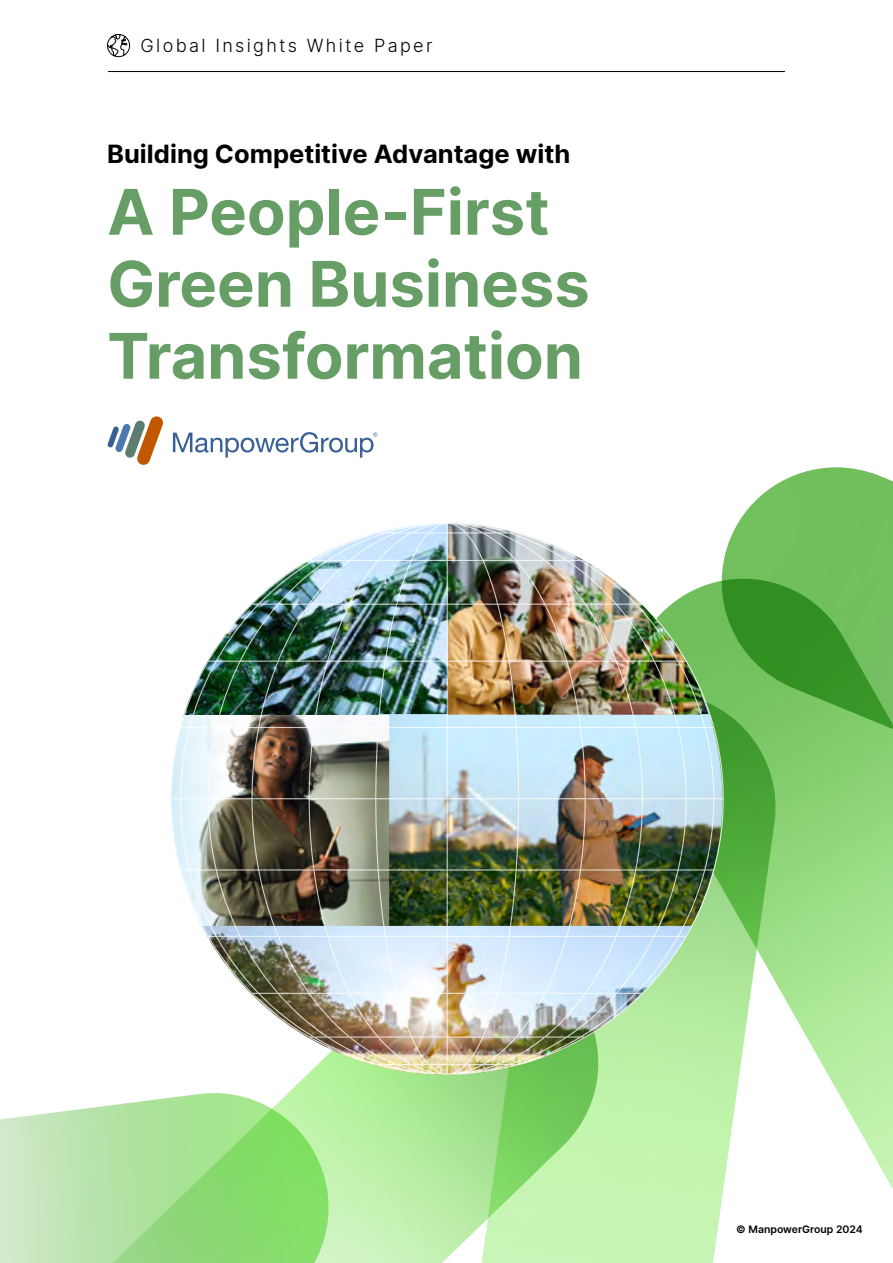
<style>
.page{position:relative;width:893px;height:1263px;background:#fff}
.page>*{position:absolute;margin:0;border:0;box-sizing:border-box;transform-origin:0 0}
.t1{font:700 63px/72px "Inter";color:#669e66}
.t2{font:700 25.5px "Inter";color:#000}
.t3{font:300 18px "Inter";letter-spacing:.13em;color:#000}
.t4{font:600 10.5px "Inter";color:#000}
</style>
<div class="page">
<svg style="left:621px;top:1021px;width:271px;height:242px"></svg>
<svg style="left:723px;top:467px;width:169px;height:554px;background:#7dc66a"></svg>
<svg style="left:288px;top:1075px;width:318px;height:188px;background:#b0e99c"></svg>
<svg style="left:0;top:1093px;width:335px;height:170px;background:#ace49a"></svg>
<img style="left:171px;top:523px;width:552px;height:551px">
<svg style="left:107px;top:34px;width:23px;height:23px"></svg>
<svg style="left:107px;top:416px;width:56px;height:49px"></svg>
<svg style="left:173px;top:432px;width:204px;height:26px"></svg>
<hr style="left:108px;top:71px;width:676px;height:1px;background:#000">
<p class="t3" style="left:140px;top:33px;width:293px">Global Insights White Paper</p>
<p class="t2" style="left:107px;top:134px;width:464px">Building Competitive Advantage with</p>
<p class="t1" style="left:107px;top:174px;width:484px">A People-First<br>Green Business<br>Transformation</p>
<p class="t4" style="left:736px;top:1221px;width:128px">© ManpowerGroup 2024</p>
</div>
